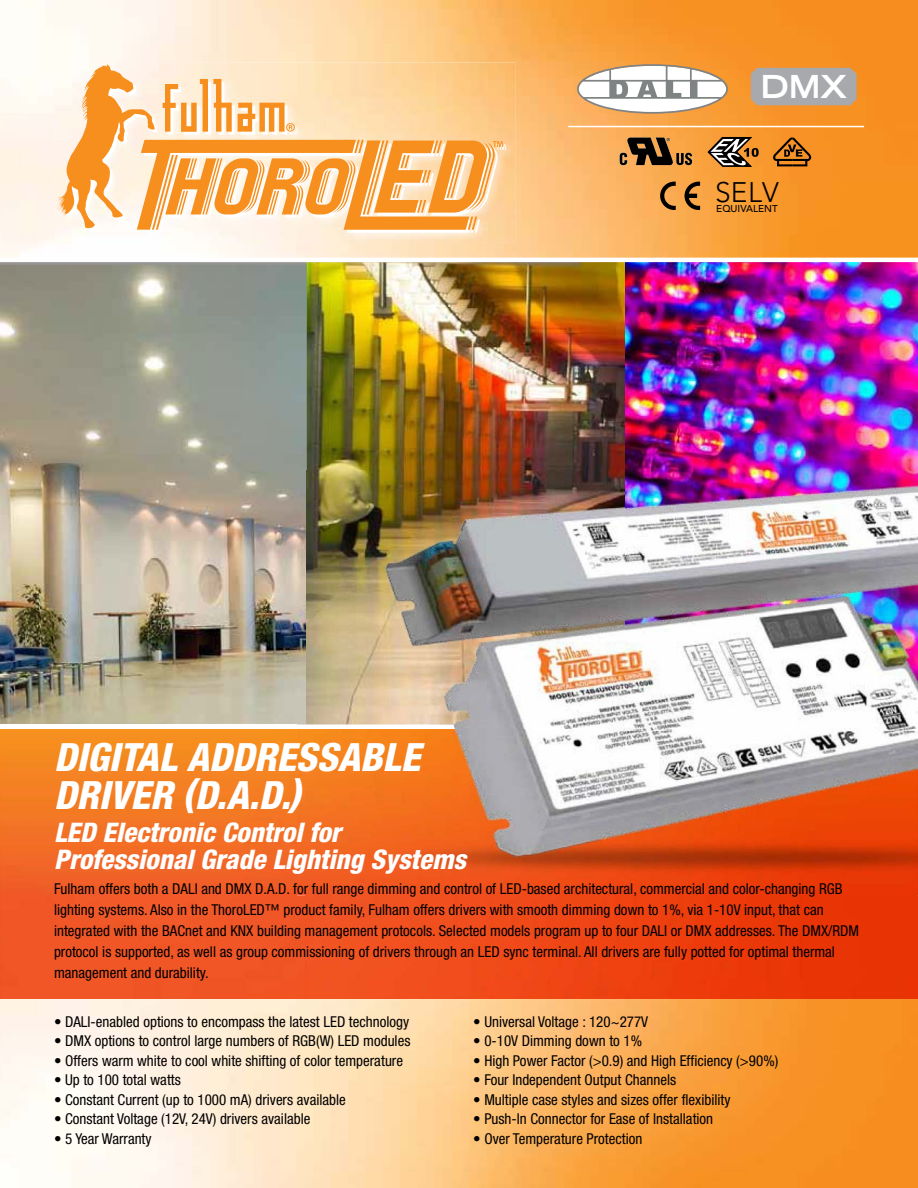
<style>
.page{position:relative;width:918px;height:1188px;background:#fff}
.page>*{position:absolute;margin:0;border:0;box-sizing:border-box;transform-origin:0 0}
.t1{font:italic 800 condensed 39px/37.5px "Helvetica Neue";color:#fff}
.t2{font:700 expanded 31.8px "Trade Gothic LH";color:#fff}
.t3{font:300 28.05px "Avenir";color:#000}
.t4{font:italic 800 condensed 27px/26.4px "Helvetica Neue";color:#fff}
.t5{font:condensed 15px/21px "Helvetica Neue";color:#000}
.t6{font:500 9.9px "Avenir";color:#000}
</style>
<div class="page">
<img style="left:0;top:0;width:918px;height:258px">
<img style="left:0;top:999px;width:918px;height:189px">
<img style="left:0;top:265px;width:307px;height:459px">
<img style="left:307px;top:262px;width:319px;height:208px">
<img style="left:626px;top:262px;width:292px;height:208px">
<svg style="left:0;top:729px;width:305px;height:270px;background:#f26a24"></svg>
<img style="left:305px;top:896px;width:613px;height:103px">
<img style="left:55px;top:63px;width:461px;height:180px">
<svg style="left:56px;top:65px;width:450px;height:168px;background:#fbcc95"></svg>
<img style="left:297px;top:470px;width:621px;height:426px">
<img style="left:917px;top:731px;width:1px;height:165px">
<img style="left:626px;top:729px;width:292px;height:2px">
<svg style="left:620px;top:153px;width:7px;height:12px"></svg>
<img style="left:627px;top:138px;width:46px;height:27px">
<svg style="left:637px;top:144px;width:9px;height:4px"></svg>
<svg style="left:676px;top:153px;width:16px;height:12px"></svg>
<svg style="left:707px;top:137px;width:52px;height:30px;background:#96724b"></svg>
<svg style="left:773px;top:137px;width:38px;height:29px"></svg>
<svg style="left:577px;top:64px;width:151px;height:50px"></svg>
<div style="left:751px;top:68px;width:106px;height:37px;background:#a7a9ac"></div>
<svg style="left:660px;top:182px;width:16px;height:28px"></svg>
<svg style="left:685px;top:182px;width:15px;height:28px"></svg>
<hr style="left:568px;top:126px;width:296px;height:1px;background:#fff">
<h2 class="t2" style="left:761px;top:66px;width:88px">DMX</h2>
<h3 class="t3" style="left:715px;top:175px;width:65px">SELV</h3>
<p class="t6" style="left:716px;top:203px;width:63px">EQUIVALENT</p>
<h1 class="t1" style="left:54px;top:738px;width:368px">DIGITAL ADDRESSABLE<br>DRIVER (D.A.D.)</h1>
<h3 class="t4" style="left:54px;top:819px;width:414px">LED Electronic Control for<br>Professional Grade Lighting Systems</h3>
<p class="t5" style="left:54px;top:878px;width:807px">Fulham offers both a DALI and DMX D.A.D. for full range dimming and control of LED-based architectural, commercial and color-changing RGB lighting systems. Also in the ThoroLED™ product family, Fulham offers drivers with smooth dimming down to 1%, via 1-10V input, that can integrated with the BACnet and KNX building management protocols. Selected models program up to four DALI or DMX addresses. The DMX/RDM protocol is supported, as well as group commissioning of drivers through an LED sync terminal. All drivers are fully potted for optimal thermal management and durability.</p>
<p class="t5" style="left:473px;top:1011px;width:177px">• Universal Voltage : 120~277V</p>
<p class="t5" style="left:473px;top:1030px;width:170px">• 0-10V Dimming down to 1%</p>
<p class="t5" style="left:473px;top:1050px;width:307px">• High Power Factor (&gt;0.9) and High Efficiency (&gt;90%)</p>
<p class="t5" style="left:473px;top:1069px;width:204px">• Four Independent Output Channels</p>
<p class="t5" style="left:473px;top:1089px;width:259px">• Multiple case styles and sizes offer flexibility</p>
<p class="t5" style="left:473px;top:1108px;width:241px">• Push-In Connector for Ease of Installation</p>
<p class="t5" style="left:473px;top:1128px;width:171px">• Over Temperature Protection</p>
<p class="t5" style="left:54px;top:1011px;width:357px">• DALI-enabled options to encompass the latest LED technology</p>
<p class="t5" style="left:54px;top:1030px;width:358px">• DMX options to control large numbers of RGB(W) LED modules</p>
<p class="t5" style="left:54px;top:1050px;width:351px">• Offers warm white to cool white shifting of color temperature</p>
<p class="t5" style="left:54px;top:1069px;width:128px">• Up to 100 total watts</p>
<p class="t5" style="left:54px;top:1089px;width:293px">• Constant Current (up to 1000 mA) drivers available</p>
<p class="t5" style="left:54px;top:1108px;width:258px">• Constant Voltage (12V, 24V) drivers available</p>
<p class="t5" style="left:54px;top:1128px;width:99px">• 5 Year Warranty</p>
</div>
